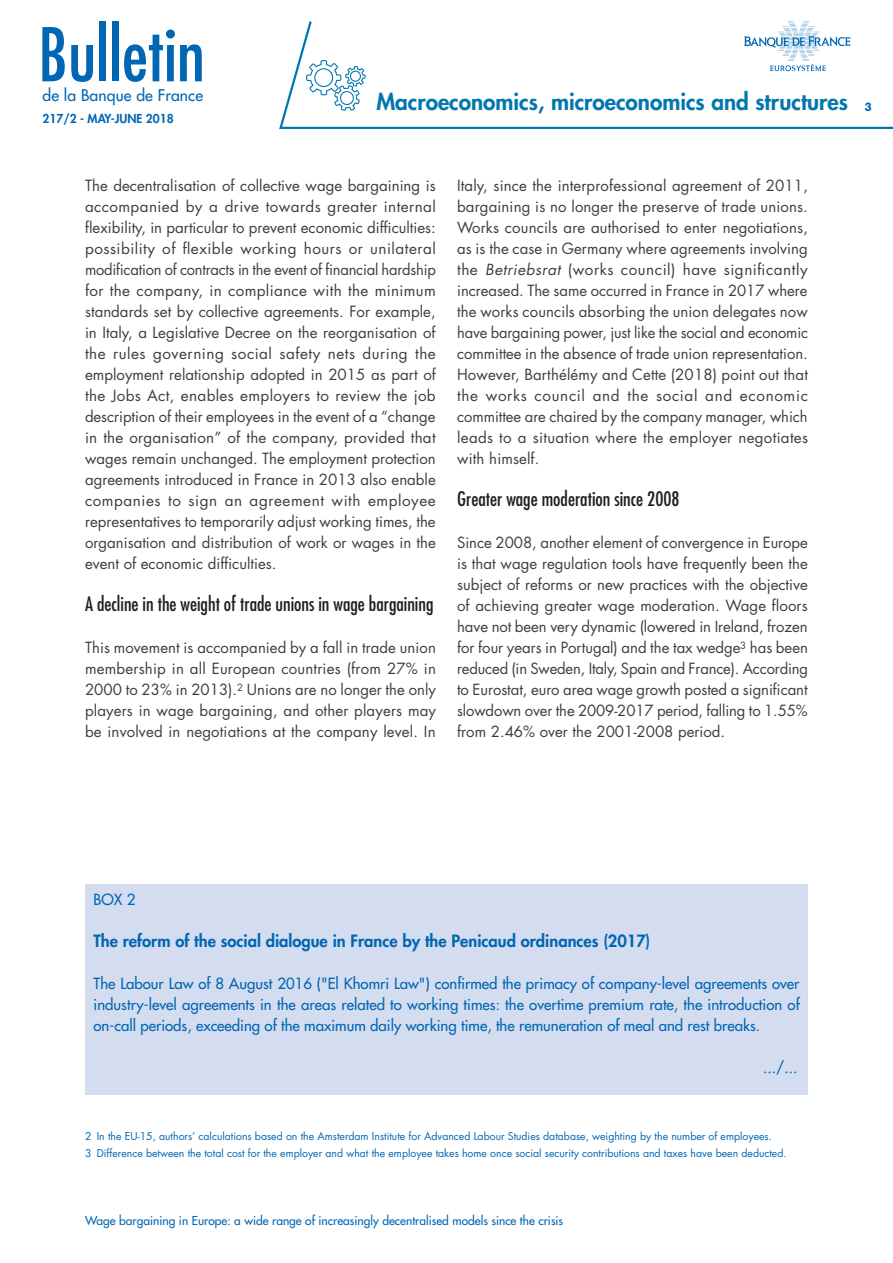
<style>
.page{position:relative;width:893px;height:1263px;background:#fff}
.page>*{position:absolute;margin:0;border:0;box-sizing:border-box;transform-origin:0 0}
.t1{font:condensed 72px "Futura Std";color:#0166b3}
.t2{font:800 22.5px "Futura Std";color:#0077ae}
.t3{font:condensed 19.5px "Futura Std";color:#231f20}
.t4{font:800 16.5px "Futura Std";color:#0166b3}
.t5{font:500 15.75px "Futura Std";letter-spacing:.01em;color:#0166b3}
.t6{font:15px/21px "Futura Std";letter-spacing:.005em;color:#3e3e3f;text-align:justify}
.t7{font:500 15px/21px "Futura Std";color:#0166b3;text-align:justify}
.t8{font:500 12px "Futura Std";color:#0166b3}
.t9{font:800 12px "Futura Std";color:#0166b3}
.t10{font:800 12px "Helvetica Neue LT Std";color:#0166b3;scale:.9 1}
.t11{font:10.5px/16.8px "Futura Std";color:#0166b3}
.s1{font-style:italic}
</style>
<div class="page">
<svg style="left:279px;top:21px;width:614px;height:108px"></svg>
<svg style="left:744px;top:22px;width:106px;height:49px"></svg>
<svg style="left:306px;top:60px;width:60px;height:51px"></svg>
<div style="left:85px;top:884px;width:723px;height:210px;background:#d4ddef"></div>
<h1 class="t1" style="left:38px;top:12px;width:168px">Bulletin</h1>
<p class="t5" style="left:43px;top:86px;width:162px">de la Banque de France</p>
<p class="t9" style="left:43px;top:111px;width:133px">217/2 - MAY-JUNE 2018</p>
<h2 class="t2" style="left:376px;top:88px;width:473px">Macroeconomics, microeconomics and structures</h2>
<p class="t10" style="left:865px;top:99px;width:9px">3</p>
<p class="t6" style="left:85px;top:175px;width:352px">The decentralisation of collective wage bargaining is accompanied by a drive towards greater internal flexibility, in particular to prevent economic difficulties: possibility of flexible working hours or unilateral modification of contracts in the event of financial hardship for the company, in compliance with the minimum standards set by collective agreements. For example, in Italy, a Legislative Decree on the reorganisation of the rules governing social safety nets during the employment relationship adopted in 2015 as part of the Jobs Act, enables employers to review the job description of their employees in the event of a “change in the organisation” of the company, provided that wages remain unchanged. The employment protection agreements introduced in France in 2013 also enable companies to sign an agreement with employee representatives to temporarily adjust working times, the organisation and distribution of work or wages in the event of economic difficulties.</p>
<h3 class="t3" style="left:85px;top:592px;width:350px">A decline in the weight of trade unions in wage bargaining</h3>
<p class="t6" style="left:85px;top:637px;width:352px">This movement is accompanied by a fall in trade union membership in all European countries (from 27% in 2000 to 23% in 2013).<sup>2</sup> Unions are no longer the only players in wage bargaining, and other players may be involved in negotiations at the company level. In</p>
<p class="t6" style="left:457px;top:175px;width:353px">Italy, since the interprofessional agreement of 2011, bargaining is no longer the preserve of trade unions.<br>Works councils are authorised to enter negotiations, as is the case in Germany where agreements involving the <span class="s1">Betriebsrat</span> (works council) have significantly increased. The same occurred in France in 2017 where the works councils absorbing the union delegates now have bargaining power, just like the social and economic committee in the absence of trade union representation.<br>However, Barthélémy and Cette (2018) point out that the works council and the social and economic committee are chaired by the company manager, which leads to a situation where the employer negotiates with himself.</p>
<h3 class="t3" style="left:457px;top:487px;width:224px">Greater wage moderation since 2008</h3>
<p class="t6" style="left:457px;top:532px;width:352px">Since 2008, another element of convergence in Europe is that wage regulation tools have frequently been the subject of reforms or new practices with the objective of achieving greater wage moderation. Wage floors have not been very dynamic (lowered in Ireland, frozen for four years in Portugal) and the tax wedge<sup>3</sup> has been reduced (in Sweden, Italy, Spain and France). According to Eurostat, euro area wage growth posted a significant slowdown over the 2009-2017 period, falling to 1.55% from 2.46% over the 2001-2008 period.</p>
<p class="t7" style="left:94px;top:889px;width:44px">BOX 2</p>
<p class="t4" style="left:94px;top:931px;width:558px">The reform of the social dialogue in France by the Penicaud ordinances (2017)</p>
<p class="t7" style="left:94px;top:973px;width:708px">The Labour Law of 8 August 2016 ("El Khomri Law") confirmed the primacy of company-level agreements over industry-level agreements in the areas related to working times: the overtime premium rate, the introduction of on-call periods, exceeding of the maximum daily working time, the remuneration of meal and rest breaks.</p>
<p class="t7" style="left:763px;top:1057px;width:36px">.../...</p>
<p class="t11" style="left:85px;top:1128px;width:703px">2 In the EU-15, authors’ calculations based on the Amsterdam Institute for Advanced Labour Studies database, weighting by the number of employees.<br>3 Difference between the total cost for the employer and what the employee takes home once social security contributions and taxes have been deducted.</p>
<p class="t8" style="left:85px;top:1213px;width:480px">Wage bargaining in Europe: a wide range of increasingly decentralised models since the crisis</p>
</div>
